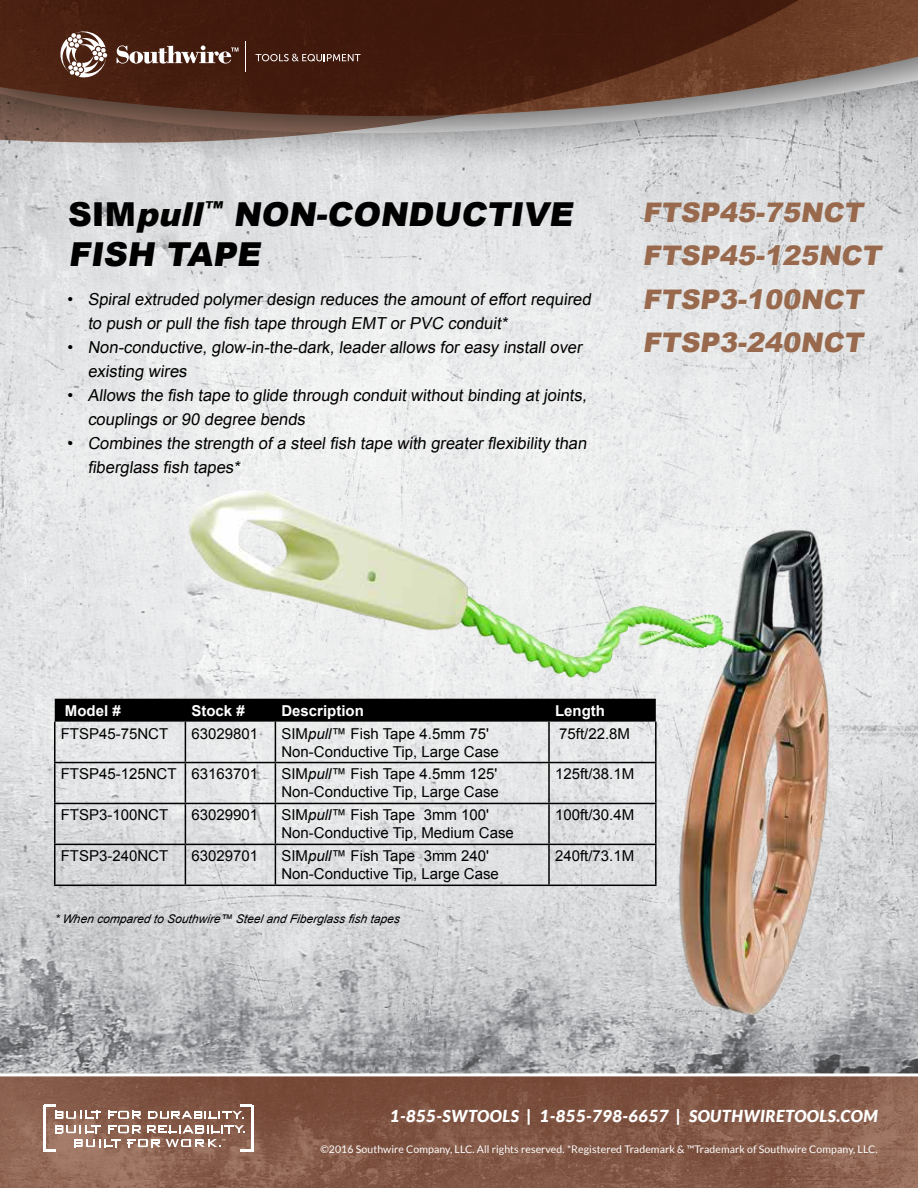
<style>
.page{position:relative;width:918px;height:1188px;background:#fff}
.page>*{position:absolute;margin:0;border:0;box-sizing:border-box;transform-origin:0 0}
.t1{font:900 33px/40.5px "Arial";color:#000}
.t2{font:900 27px/43.5px "Arial";color:#98694c}
.t3{font:16.5px/24px "Arial";color:#000}
.t4{font:italic 900 16.5px "Lato";letter-spacing:.03em;color:#fff}
.t5{font:15px/18px "Arial";color:#000}
.t6{font:700 15px "Arial";color:#fff}
.t7{font:italic 12px "Arial";color:#000}
.t8{font:10.5px "Lato";letter-spacing:.01em;color:#fff}
.s1{font-style:italic}
</style>
<div class="page">
<img style="left:0;top:174px;width:918px;height:899px">
<svg style="left:0;top:1073px;width:918px;height:115px;background:#885e4d"></svg>
<img style="left:878px;top:0;width:40px;height:134px">
<svg style="left:0;top:0;width:878px;height:201px;background:#856f67"></svg>
<hr style="left:43px;top:1105px;width:3px;height:47px;background:#fff">
<hr style="left:251px;top:1105px;width:3px;height:47px;background:#fff">
<svg style="left:108px;top:1111px;width:34px;height:8px"></svg>
<svg style="left:46px;top:1105px;width:55px;height:14px"></svg>
<svg style="left:148px;top:1105px;width:103px;height:14px"></svg>
<svg style="left:46px;top:1125px;width:205px;height:27px"></svg>
<svg style="left:60px;top:31px;width:47px;height:46px"></svg>
<hr style="left:245px;top:42px;width:1px;height:30px;background:#fff">
<svg style="left:255px;top:54px;width:106px;height:7px"></svg>
<svg style="left:117px;top:45px;width:121px;height:19px"></svg>
<img style="left:163px;top:477px;width:726px;height:552px">
<div style="left:55px;top:699px;width:601px;height:23px;background:#000"></div>
<hr style="left:54px;top:722px;width:2px;height:40px;background:#000">
<hr style="left:185px;top:722px;width:1px;height:40px;background:#000">
<hr style="left:275px;top:722px;width:1px;height:40px;background:#000">
<hr style="left:548px;top:722px;width:2px;height:40px;background:#000">
<hr style="left:655px;top:722px;width:2px;height:40px;background:#000">
<hr style="left:54px;top:762px;width:131px;height:1px;background:#000">
<hr style="left:54px;top:763px;width:2px;height:40px;background:#000">
<hr style="left:185px;top:762px;width:90px;height:1px;background:#000">
<hr style="left:185px;top:763px;width:1px;height:40px;background:#000">
<hr style="left:275px;top:762px;width:274px;height:1px;background:#000">
<hr style="left:275px;top:763px;width:1px;height:40px;background:#000">
<hr style="left:549px;top:762px;width:108px;height:1px;background:#000">
<hr style="left:548px;top:763px;width:2px;height:40px;background:#000">
<hr style="left:655px;top:763px;width:2px;height:40px;background:#000">
<hr style="left:54px;top:803px;width:131px;height:1px;background:#000">
<hr style="left:54px;top:804px;width:2px;height:40px;background:#000">
<hr style="left:185px;top:803px;width:90px;height:1px;background:#000">
<hr style="left:185px;top:804px;width:1px;height:40px;background:#000">
<hr style="left:275px;top:803px;width:274px;height:1px;background:#000">
<hr style="left:275px;top:804px;width:1px;height:40px;background:#000">
<hr style="left:549px;top:803px;width:108px;height:1px;background:#000">
<hr style="left:548px;top:804px;width:2px;height:40px;background:#000">
<hr style="left:655px;top:804px;width:2px;height:40px;background:#000">
<hr style="left:54px;top:844px;width:131px;height:1px;background:#000">
<hr style="left:54px;top:845px;width:2px;height:40px;background:#000">
<hr style="left:185px;top:844px;width:90px;height:1px;background:#000">
<hr style="left:185px;top:845px;width:1px;height:40px;background:#000">
<hr style="left:275px;top:844px;width:274px;height:1px;background:#000">
<hr style="left:275px;top:845px;width:1px;height:40px;background:#000">
<hr style="left:549px;top:844px;width:108px;height:1px;background:#000">
<hr style="left:548px;top:845px;width:2px;height:40px;background:#000">
<hr style="left:655px;top:845px;width:2px;height:40px;background:#000">
<hr style="left:54px;top:885px;width:131px;height:1px;background:#000">
<hr style="left:185px;top:885px;width:90px;height:1px;background:#000">
<hr style="left:275px;top:885px;width:274px;height:1px;background:#000">
<hr style="left:549px;top:885px;width:108px;height:1px;background:#000">
<h1 class="t1" style="left:68px;top:193px;width:512px">S I M <span class="s1">pull</span><sup>™</sup> NON-CONDUCTIVE<br>FISH TAPE</h1>
<p class="t3" style="left:88px;top:287px;width:508px;text-indent:-20px">• Spiral extruded polymer design reduces the amount of effort required to push or pull the fish tape through EMT or PVC conduit*</p>
<p class="t3" style="left:88px;top:335px;width:499px;text-indent:-20px">• Non-conductive, glow-in-the-dark, leader allows for easy install over existing wires</p>
<p class="t3" style="left:88px;top:383px;width:504px;text-indent:-20px">• Allows the fish tape to glide through conduit without binding at joints, couplings or 90 degree bends</p>
<p class="t3" style="left:88px;top:431px;width:503px;text-indent:-20px">• Combines the strength of a steel fish tape with greater flexibility than fiberglass fish tapes*</p>
<h2 class="t2" style="left:643px;top:189px;width:245px">FTSP45-75NCT<br>FTSP45-125NCT<br>FTSP3-100NCT<br>FTSP3-240NCT</h2>
<p class="t6" style="left:65px;top:700px;width:57px">Model #</p>
<p class="t6" style="left:191px;top:700px;width:55px">Stock #</p>
<p class="t6" style="left:281px;top:700px;width:84px">Description</p>
<p class="t6" style="left:555px;top:700px;width:51px">Length</p>
<p class="t5" style="left:61px;top:724px;width:109px">FTSP45-75NCT</p>
<p class="t5" style="left:191px;top:724px;width:68px">63029801</p>
<p class="t5" style="left:281px;top:724px;width:219px">SIM<span class="s1">pull</span>™ Fish Tape 4.5mm 75'<br>Non-Conductive Tip, Large Case</p>
<p class="t5" style="left:559px;top:724px;width:72px">75ft/22.8M</p>
<p class="t5" style="left:61px;top:765px;width:199px">FTSP45-125NCT 63163701</p>
<p class="t5" style="left:281px;top:765px;width:219px">SIM<span class="s1">pull</span>™ Fish Tape 4.5mm 125'<br>Non-Conductive Tip, Large Case</p>
<p class="t5" style="left:555px;top:765px;width:81px">125ft/38.1M</p>
<p class="t5" style="left:61px;top:806px;width:109px">FTSP3-100NCT</p>
<p class="t5" style="left:191px;top:806px;width:68px">63029901</p>
<p class="t5" style="left:281px;top:806px;width:234px">SIM<span class="s1">pull</span>™ Fish Tape 3mm 100'<br>Non-Conductive Tip, Medium Case</p>
<p class="t5" style="left:555px;top:806px;width:81px">100ft/30.4M</p>
<p class="t5" style="left:61px;top:847px;width:109px">FTSP3-240NCT</p>
<p class="t5" style="left:191px;top:847px;width:68px">63029701</p>
<p class="t5" style="left:281px;top:847px;width:219px">SIM<span class="s1">pull</span>™ Fish Tape 3mm 240'<br>Non-Conductive Tip, Large Case</p>
<p class="t5" style="left:555px;top:847px;width:81px">240ft/73.1M</p>
<p class="t7" style="left:54px;top:911px;width:349px">* When compared to Southwire™ Steel and Fiberglass fish tap es</p>
<p class="t4" style="left:390px;top:1106px;width:489px">1-855-SWTOOLS | 1-855-798-6657 | SOUTHWIRETOOLS.COM</p>
<p class="t8" style="left:320px;top:1143px;width:559px">©2016 Southwire Company, LLC. All rights reserved. *Registered Trademark &amp; ™Trademark of Southwire Company, LLC.</p>
</div>
